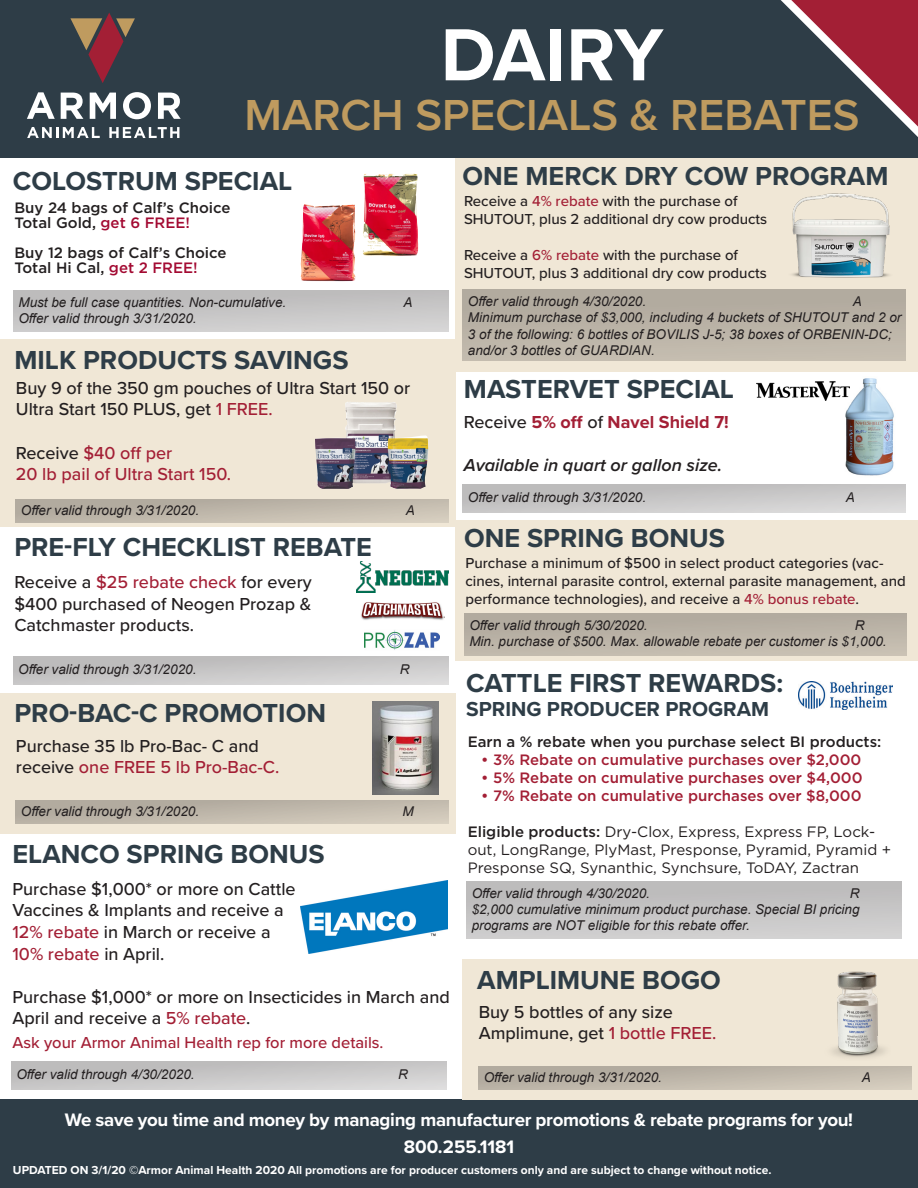
<style>
.page{position:relative;width:918px;height:1188px;background:#fff}
.page>*{position:absolute;margin:0;border:0;box-sizing:border-box;transform-origin:0 0}
.t1{font:700 76.5px "Proxima Nova";letter-spacing:-.01em;color:#fff}
.t2{font:600 45px "Proxima Nova";color:#bf9b5f}
.t3{font:700 27px "Proxima Nova";color:#2e3d47}
.t4{font:700 21px "Proxima Nova";color:#2e3d47}
.t5{font:700 18.75px/27.2px "Proxima Nova";letter-spacing:-.015em;color:#fff;text-align:center}
.t6{font:500 18px/21.6px "Proxima Nova";color:#231f20}
.t7{font:500 18px "Proxima Nova";color:#a31f35}
.t8{font:italic 600 18px "Proxima Nova";color:#231f20}
.t9{font:700 18px "Proxima Nova";color:#a31f35}
.t10{font:500 16.5px "Proxima Nova";color:#a31f35}
.t11{font:500 15px/18px "Proxima Nova";color:#231f20}
.t12{font:15px/18px "Gotham";color:#231f20}
.t13{font:500 15px "Gotham";color:#231f20}
.t14{font:500 15px "Gotham";color:#a31f35}
.t15{font:italic 13.5px/16.2px "Arial";color:#231f20}
.t16{font:700 12px "Proxima Nova";color:#fff}
.s1{color:#a30a32}
.s2{color:#a31f35}
.s3{color:#231f20}
.s4{font-weight:500;color:#231f20}
.s5{font-weight:500}
</style>
<div class="page">
<div style="left:0;top:1099px;width:918px;height:89px;background:#2e3d47"></div>
<div style="left:0;top:0;width:918px;height:158px;background:#2e3d47"></div>
<svg style="left:27px;top:92px;width:28px;height:27px"></svg>
<svg style="left:61px;top:93px;width:22px;height:26px"></svg>
<svg style="left:90px;top:93px;width:26px;height:26px"></svg>
<svg style="left:123px;top:92px;width:28px;height:27px"></svg>
<svg style="left:158px;top:93px;width:23px;height:26px"></svg>
<svg style="left:27px;top:127px;width:73px;height:11px"></svg>
<svg style="left:109px;top:127px;width:70px;height:11px"></svg>
<svg style="left:70px;top:13px;width:65px;height:70px"></svg>
<svg style="left:780px;top:0;width:138px;height:137px"></svg>
<div style="left:455px;top:158px;width:463px;height:213px;background:#f0e7d6"></div>
<div style="left:0;top:339px;width:455px;height:188px;background:#f0e7d6"></div>
<div style="left:13px;top:291px;width:436px;height:41px;background:#c6c5c5"></div>
<div style="left:463px;top:290px;width:443px;height:71px;background:#bab2a6"></div>
<img style="left:792px;top:193px;width:98px;height:85px">
<img style="left:845px;top:378px;width:49px;height:98px">
<div style="left:463px;top:485px;width:443px;height:28px;background:linear-gradient(to right,#bfbebe,#d3d3d3)"></div>
<div style="left:15px;top:499px;width:434px;height:23px;background:linear-gradient(to right,#b1aa9e,#ccc4b6)"></div>
<img style="left:315px;top:402px;width:114px;height:87px">
<div style="left:13px;top:657px;width:435px;height:28px;background:linear-gradient(to right,#bfbebe,#d3d2d2)"></div>
<img style="left:361px;top:602px;width:83px;height:18px">
<img style="left:356px;top:561px;width:92px;height:31px">
<img style="left:365px;top:630px;width:75px;height:20px">
<div style="left:455px;top:521px;width:463px;height:140px;background:#f0e7d6"></div>
<div style="left:464px;top:613px;width:442px;height:43px;background:#bab3a6"></div>
<img style="left:363px;top:174px;width:51px;height:77px">
<img style="left:300px;top:204px;width:56px;height:77px">
<img style="left:756px;top:381px;width:94px;height:20px">
<div style="left:466px;top:882px;width:436px;height:57px;background:#c5c4c4"></div>
<img style="left:798px;top:681px;width:95px;height:28px">
<div style="left:0;top:693px;width:455px;height:140px;background:#f0e7d6"></div>
<div style="left:15px;top:800px;width:434px;height:24px;background:linear-gradient(to right,#b2aa9f,#cdc5b7)"></div>
<img style="left:372px;top:702px;width:66px;height:92px">
<div style="left:11px;top:1061px;width:436px;height:29px;background:linear-gradient(to right,#bfbdbe,#d2d1d1)"></div>
<img style="left:301px;top:880px;width:147px;height:73px">
<div style="left:462px;top:959px;width:456px;height:141px;background:#f0e7d6"></div>
<div style="left:478px;top:1066px;width:434px;height:24px;background:linear-gradient(to right,#b2aa9f,#cdc5b7)"></div>
<img style="left:832px;top:971px;width:53px;height:87px">
<p class="t1" style="left:441px;top:-2px;width:224px">DAIRY</p>
<p class="t2" style="left:245px;top:82px;width:617px">MARCH SPECIALS &amp; REBATES</p>
<p class="t3" style="left:13px;top:161px;width:281px">COLOSTRUM SPECIAL</p>
<p class="t13" style="left:14px;top:198px;width:218px">Buy 24 bags of Calf’s Choice</p>
<p class="t13" style="left:14px;top:213px;width:177px">Total Gold, <span class="s1">get 6 FREE!</span></p>
<p class="t13" style="left:14px;top:243px;width:214px">Buy 12 bags of Calf’s Choice</p>
<p class="t13" style="left:14px;top:258px;width:185px">Total Hi Cal, <span class="s1">get 2 FREE!</span></p>
<p class="t15" style="left:18px;top:294px;width:269px">Must be full case quantities. Non-cumulative.</p>
<p class="t15" style="left:403px;top:294px;width:11px">A</p>
<p class="t15" style="left:18px;top:311px;width:180px">Offer valid through 3/31/2020.</p>
<p class="t3" style="left:14px;top:340px;width:336px">MILK PRODUCTS SAVINGS</p>
<p class="t6" style="left:16px;top:376px;width:396px">Buy 9 of the 350 gm pouches of Ultra Start 150 or<br>Ultra Start 150 PLUS, get <span class="s2">1 FREE.</span></p>
<p class="t7" style="left:16px;top:439px;width:158px"><span class="s3">Receive</span> $40 off per</p>
<p class="t7" style="left:16px;top:461px;width:217px">20 lb pail of Ultra Start 150.</p>
<p class="t15" style="left:21px;top:502px;width:180px">Offer valid through 3/31/2020.</p>
<p class="t15" style="left:406px;top:502px;width:11px">A</p>
<p class="t3" style="left:14px;top:527px;width:359px">PRE-FLY CHECKLIST REBATE</p>
<p class="t6" style="left:14px;top:571px;width:299px;text-align:justify">Receive a <span class="s2">$25 rebate check</span> for every $400 purchased of Neogen Prozap &amp; Catchmaster products.</p>
<p class="t15" style="left:18px;top:661px;width:180px">Offer valid through 3/31/2020.</p>
<p class="t15" style="left:400px;top:661px;width:11px">R</p>
<p class="t3" style="left:14px;top:693px;width:313px">PRO-BAC-C PROMOTION</p>
<p class="t6" style="left:16px;top:734px;width:265px">Purchase 35 lb Pro-Bac- C and receive <span class="s2">one FREE 5 lb Pro-Bac-C.</span></p>
<p class="t15" style="left:21px;top:804px;width:180px">Offer valid through 3/31/2020.</p>
<p class="t15" style="left:403px;top:804px;width:13px">M</p>
<p class="t3" style="left:13px;top:834px;width:314px">ELANCO SPRING BONUS</p>
<p class="t6" style="left:13px;top:877px;width:285px">Purchase $1,000* or more on Cattle<br>Vaccines &amp; Implants and receive a<br><span class="s2">12% rebate</span> in March or receive a<br><span class="s2">10% rebate</span> in April.</p>
<p class="t6" style="left:13px;top:985px;width:439px">Purchase $1,000* or more on Insecticides in March and<br>April and receive a <span class="s2">5% rebate</span>.</p>
<p class="t10" style="left:13px;top:1031px;width:373px">Ask your Armor Animal Health rep for more details.</p>
<p class="t15" style="left:16px;top:1066px;width:180px">Offer valid through 4/30/2020.</p>
<p class="t15" style="left:398px;top:1066px;width:11px">R</p>
<p class="t3" style="left:463px;top:156px;width:427px">ONE MERCK DRY COW PROGRAM</p>
<p class="t11" style="left:464px;top:192px;width:305px">Receive a <span class="s2">4% rebate</span> with the purchase of<br>SHUTOUT, plus 2 additional dry cow products</p>
<p class="t11" style="left:464px;top:246px;width:304px">Receive a <span class="s2">6% rebate</span> with the purchase of<br>SHUTOUT, plus 3 additional dry cow products</p>
<p class="t15" style="left:468px;top:293px;width:180px">Offer valid through 4/30/2020.</p>
<p class="t15" style="left:853px;top:293px;width:11px">A</p>
<p class="t15" style="left:468px;top:310px;width:435px">Minimum purchase of $3,000, including 4 buckets of SHUTOUT and 2 or<br>3 of the following: 6 bottles of BOVILIS J-5; 38 boxes of ORBENIN-DC; and/or 3 bottles of GUARDIAN.</p>
<p class="t3" style="left:464px;top:368px;width:272px">MASTERVET SPECIAL</p>
<p class="t9" style="left:464px;top:409px;width:266px"><span class="s4">Receive</span> 5% off <span class="s4">of</span> Navel Shield 7!</p>
<p class="t8" style="left:464px;top:452px;width:260px">Available in quart or gallon size.</p>
<p class="t15" style="left:468px;top:489px;width:180px">Offer valid through 3/31/2020.</p>
<p class="t15" style="left:846px;top:489px;width:11px">A</p>
<p class="t3" style="left:464px;top:518px;width:262px">ONE SPRING BONUS</p>
<p class="t11" style="left:466px;top:554px;width:442px">Purchase a minimum of $500 in select product categories (vac&shy;cines, internal parasite control, external parasite management, and performance technologies), and receive a <span class="s2">4% bonus rebate</span>.</p>
<p class="t15" style="left:469px;top:617px;width:180px">Offer valid through 5/30/2020.</p>
<p class="t15" style="left:855px;top:617px;width:11px">R</p>
<p class="t15" style="left:469px;top:633px;width:419px">Min. purchase of $500. Max. allowable rebate per customer is $1,000.</p>
<p class="t3" style="left:466px;top:663px;width:319px">CATTLE FIRST REWARDS:</p>
<p class="t4" style="left:466px;top:693px;width:304px">SPRING PRODUCER PROGRAM</p>
<p class="t13" style="left:468px;top:732px;width:415px">Earn a % rebate when you purchase select BI products:</p>
<p class="t14" style="left:481px;top:750px;width:382px">• 3% Rebate on cumulative purchases over $2,000</p>
<p class="t14" style="left:481px;top:768px;width:383px">• 5% Rebate on cumulative purchases over $4,000</p>
<p class="t14" style="left:481px;top:786px;width:382px">• 7% Rebate on cumulative purchases over $8,000</p>
<p class="t12" style="left:468px;top:822px;width:425px"><span class="s5">Eligible products:</span> Dry-Clox, Express, Express FP, Lock&shy;out, LongRange, PlyMast, Presponse, Pyramid, Pyramid +<br>Presponse SQ, Synanthic, Synchsure, ToDAY, Zactran</p>
<p class="t15" style="left:472px;top:885px;width:180px">Offer valid through 4/30/2020.</p>
<p class="t15" style="left:850px;top:885px;width:11px">R</p>
<p class="t15" style="left:472px;top:902px;width:389px">$2,000 cumulative minimum product purchase. Special BI pricing programs are NOT eligible for this rebate offer.</p>
<p class="t3" style="left:477px;top:959px;width:245px">AMPLIMUNE BOGO</p>
<p class="t6" style="left:479px;top:1000px;width:239px">Buy 5 bottles of any size<br>Amplimune, get <span class="s2">1 bottle FREE.</span></p>
<p class="t15" style="left:484px;top:1070px;width:180px">Offer valid through 3/31/2020.</p>
<p class="t15" style="left:862px;top:1070px;width:11px">A</p>
<h3 class="t5" style="left:65px;top:1106px;width:790px">We save you time and money by managing manufacturer promotions &amp; rebate programs for you!<br>800.255.1181</h3>
<p class="t16" style="left:13px;top:1161px;width:760px">UPDATED ON 3/1/20 ©Armor Animal Health 2020 All promotions are for producer customers only and are subject to change without notice.</p>
</div>
